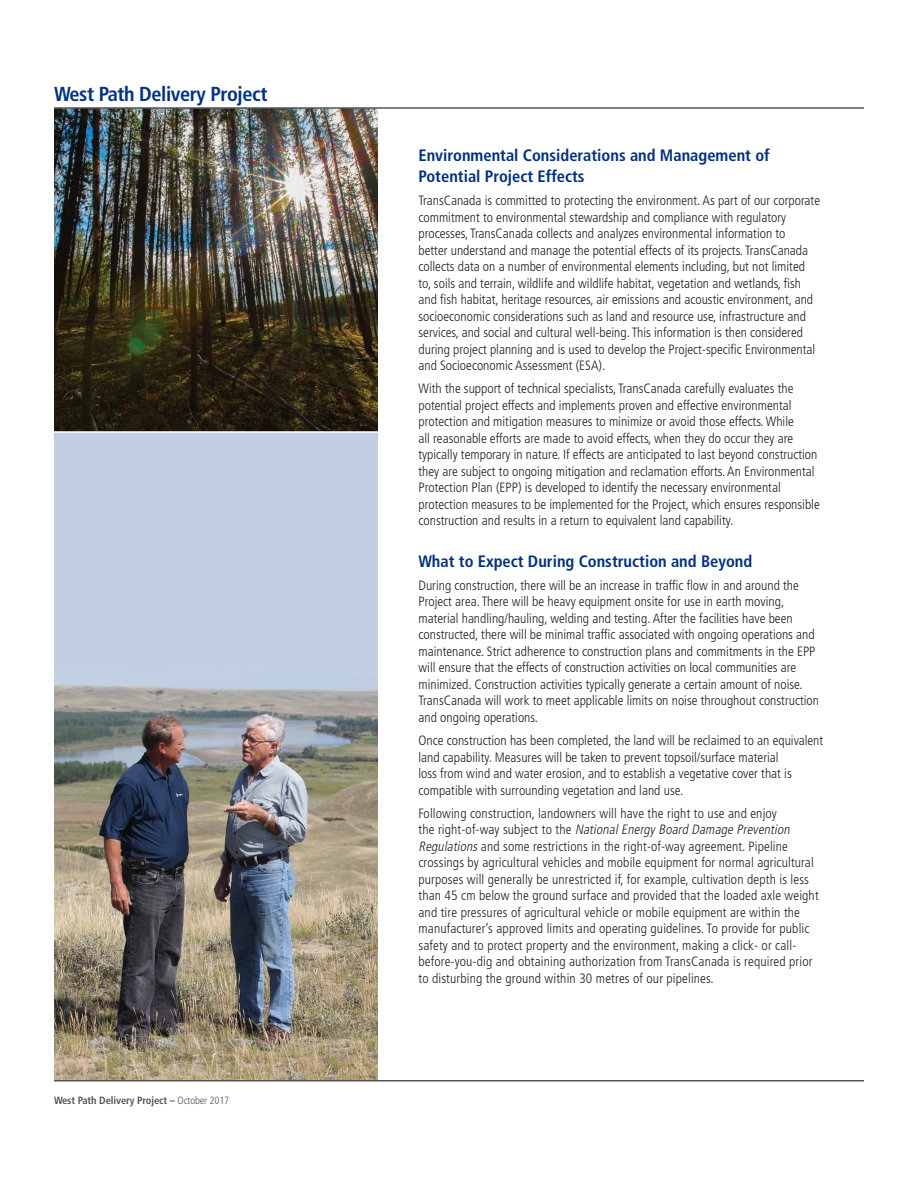
<style>
.page{position:relative;width:918px;height:1188px;background:#fff}
.page>*{position:absolute;margin:0;border:0;box-sizing:border-box;transform-origin:0 0}
.t1{font:700 condensed 20.25px "Frutiger";letter-spacing:-.02em;color:#003186}
.t2{font:700 condensed 16.5px/21px "Frutiger";color:#003186}
.t3{font:300 condensed 13.5px/16.5px "Frutiger";color:#231f20}
.t4{font:700 condensed 10.5px "Frutiger";letter-spacing:-.01em;color:#54555a}
.s1{font-weight:300}
.s2{font-style:italic}
</style>
<div class="page">
<img style="left:54px;top:109px;width:324px;height:971px">
<hr style="left:54px;top:431px;width:324px;height:2px;background:#fff">
<hr style="left:54px;top:107px;width:810px;height:2px;background:#54555a">
<hr style="left:54px;top:1080px;width:810px;height:2px;background:#54555a">
<h1 class="t1" style="left:54px;top:82px;width:215px">West Path Delivery Project</h1>
<p class="t4" style="left:54px;top:1094px;width:177px">West Path Delivery Project – <span class="s1">October 2017</span></p>
<p class="t2" style="left:418px;top:145px;width:353px">Environmental Considerations and Management of<br>Potential Project Effects</p>
<p class="t3" style="left:418px;top:192px;width:403px">TransCanada is committed to protecting the environment. As part of our corporate commitment to environmental stewardship and compliance with regulatory processes, TransCanada collects and analyzes environmental information to<br>better understand and manage the potential effects of its projects. TransCanada collects data on a number of environmental elements including, but not limited to, soils and terrain, wildlife and wildlife habitat, vegetation and wetlands, fish and fish habitat, heritage resources, air emissions and acoustic environment, and socioeconomic considerations such as land and resource use, infrastructure and services, and social and cultural well-being. This information is then considered during project planning and is used to develop the Project-specific Environmental and Socioeconomic Assessment (ESA).</p>
<p class="t3" style="left:418px;top:381px;width:403px">With the support of technical specialists, TransCanada carefully evaluates the potential project effects and implements proven and effective environmental protection and mitigation measures to minimize or avoid those effects. While<br>all reasonable efforts are made to avoid effects, when they do occur they are typically temporary in nature. If effects are anticipated to last beyond construction they are subject to ongoing mitigation and reclamation efforts. An Environmental Protection Plan (EPP) is developed to identify the necessary environmental protection measures to be implemented for the Project, which ensures responsible construction and results in a return to equivalent land capability.</p>
<p class="t2" style="left:418px;top:550px;width:335px">What to Expect During Construction and Beyond</p>
<p class="t3" style="left:418px;top:577px;width:402px">During construction, there will be an increase in traffic flow in and around the Project area. There will be heavy equipment onsite for use in earth moving, material handling/hauling, welding and testing. After the facilities have been constructed, there will be minimal traffic associated with ongoing operations and maintenance. Strict adherence to construction plans and commitments in the EPP will ensure that the effects of construction activities on local communities are minimized. Construction activities typically generate a certain amount of noise.<br>TransCanada will work to meet applicable limits on noise throughout construction and ongoing operations.</p>
<p class="t3" style="left:418px;top:732px;width:406px">Once construction has been completed, the land will be reclaimed to an equivalent land capability. Measures will be taken to prevent topsoil/surface material<br>loss from wind and water erosion, and to establish a vegetative cover that is compatible with surrounding vegetation and land use.</p>
<p class="t3" style="left:418px;top:805px;width:402px">Following construction, landowners will have the right to use and enjoy<br>t h e r i g h t - o f- wa y s u bj e ct t o t h e <span class="s2">NationalEnergy Board Damage Prevention Regulations</span>and some restrictions in the right-of-way agreement. Pipeline crossings by agricultural vehicles and mobile equipment for normal agricultural purposes will generally be unrestricted if, for example, cultivation depth is less than 45 cm below the ground surface and provided that the loaded axle weight and tire pressures of agricultural vehicle or mobile equipment are within the manufacturer’s approved limits and operating guidelines. To provide for public safety and to protect property and the environment, making a click- or call&shy;before-you-dig and obtaining authorization from TransCanada is required prior to disturbing the ground within 30 metres of our pipelines.</p>
</div>
